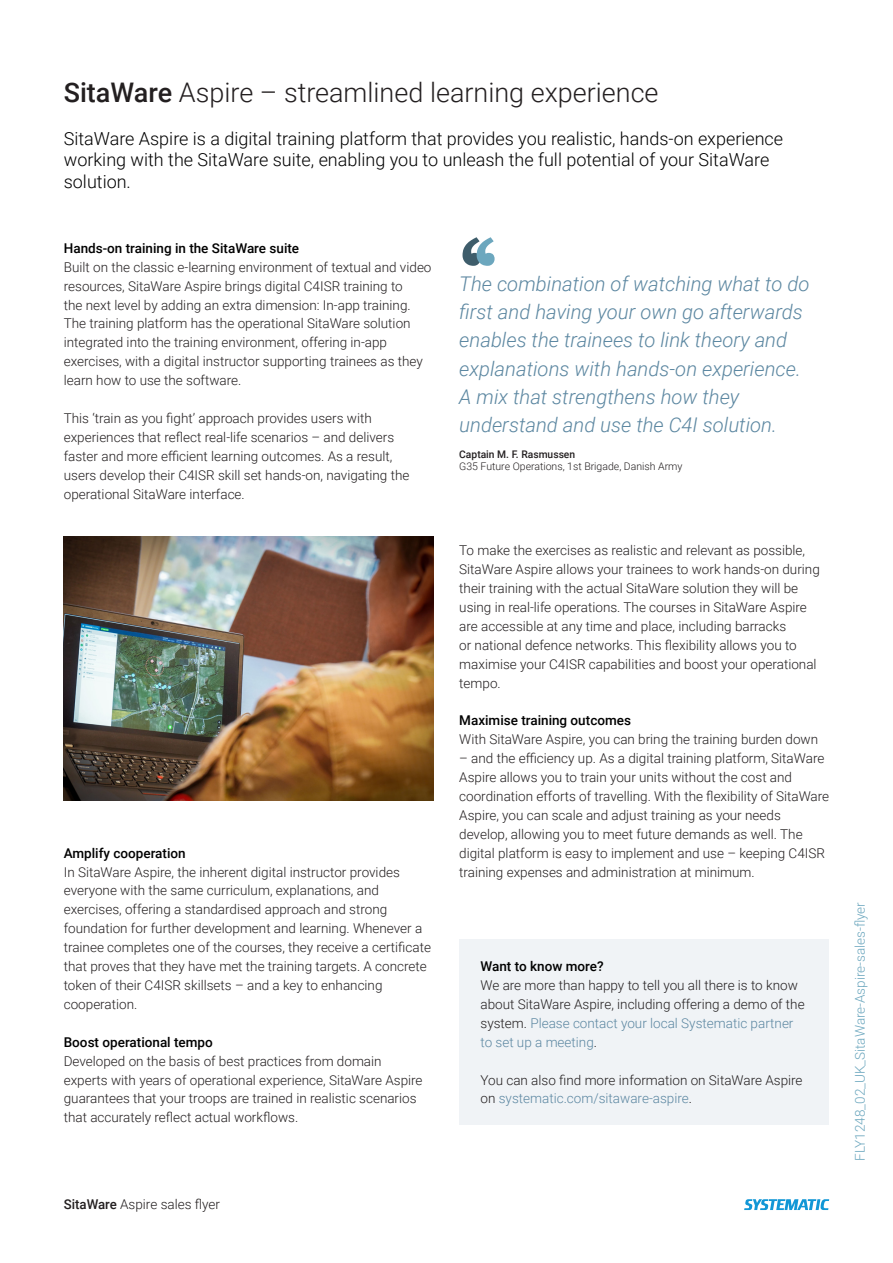
<style>
.page{position:relative;width:893px;height:1263px;background:#fff}
.page>*{position:absolute;margin:0;border:0;box-sizing:border-box;transform-origin:0 0}
.t1{font:700 105px "Euphemia UCAS";color:#3e5d6b}
.H2-black{font:300 27px "Roboto";color:#231f20}
.t2{font:italic 300 20.25px/28.3px "Roboto";color:#5c87a1}
.Lead_-_frontpage-bla{font:300 18px/21.6px "Roboto";color:#000}
.t3{font:300 13.5px/18.9px "Roboto";color:#231f20}
.Body_Heading{font:500 13.5px "Roboto";color:#000}
.t4{font:300 13.5px "Roboto";color:#6ca7be}
.Body_-_frontpage-sma{font:300 10.5px "Roboto";color:#231f20}
.Body_-_frontpage-sma-2{font:500 10.5px "Roboto";color:#231f20}
.s1{font-weight:500}
.s2{color:#6ca7be}
.s3{color:#5c87a1}
</style>
<div class="page">
<img style="left:64px;top:536px;width:370px;height:265px">
<div style="left:459px;top:939px;width:370px;height:186px;background:#f0f3f6"></div>
<svg style="left:744px;top:1199px;width:85px;height:11px"></svg>
<p class="H2-black" style="left:64px;top:73px;width:596px"><span class="s1">SitaWare</span> Aspire – streamlined learning experience</p>
<p class="Lead_-_frontpage-bla" style="left:64px;top:127px;width:721px">SitaWare Aspire is a digital training platform that provides you realistic, hands-on experience working with the SitaWare suite, enabling you to unleash the full potential of your SitaWare solution.</p>
<p class="Body_Heading" style="left:64px;top:239px;width:237px">Hands-on training in the SitaWare suite</p>
<p class="t3" style="left:64px;top:257px;width:369px">Built on the classic e-learning environment of textual and video resources, SitaWare Aspire brings digital C4ISR training to<br>the next level by adding an extra dimension: In-app training.<br>The training platform has the operational SitaWare solution integrated into the training environment, offering in-app exercises, with a digital instructor supporting trainees as they learn how to use the software.</p>
<p class="t3" style="left:64px;top:408px;width:347px">This ‘train as you fight’ approach provides users with experiences that reflect real-life scenarios – and delivers faster and more efficient learning outcomes. As a result, users develop their C4ISR skill set hands-on, navigating the operational SitaWare interface.</p>
<p class="Body_Heading" style="left:64px;top:843px;width:123px">Amplify cooperation</p>
<p class="t3" style="left:64px;top:862px;width:369px">In SitaWare Aspire, the inherent digital instructor provides everyone with the same curriculum, explanations, and exercises, offering a standardised approach and strong foundation for further development and learning. Whenever a trainee completes one of the courses, they receive a certificate that proves that they have met the training targets. A concrete token of their C4ISR skillsets – and a key to enhancing cooperation.</p>
<p class="Body_Heading" style="left:64px;top:1032px;width:151px">Boost operational tempo</p>
<p class="t3" style="left:64px;top:1051px;width:360px">Developed on the basis of best practices from domain experts with years of operational experience, SitaWare Aspire guarantees that your troops are trained in realistic scenarios that accurately reflect actual workflows.</p>
<p class="t1" style="left:459px;top:210px;width:40px">‘<span class="s2">‘</span></p>
<p class="t2" style="left:459px;top:268px;width:352px">The combination of watching what to do first and having your own go afterwards enables the trainees to link theory and explanations with hands-on experience.<br>A mix that strengthens how they understand and use the C4I solution.</p>
<p class="Body_-_frontpage-sma-2" style="left:459px;top:446px;width:117px">Captain M. F. Rasmussen</p>
<p class="Body_-_frontpage-sma" style="left:459px;top:459px;width:225px">G35 Future Operations, 1st Brigade, Danish Army</p>
<p class="t3" style="left:459px;top:540px;width:362px">To make the exercises as realistic and relevant as possible, SitaWare Aspire allows your trainees to work hands-on during their training with the actual SitaWare solution they will be using in real-life operations. The courses in SitaWare Aspire are accessible at any time and place, including barracks<br>or national defence networks. This flexibility allows you to maximise your C4ISR capabilities and boost your operational tempo.</p>
<p class="Body_Heading" style="left:459px;top:711px;width:173px">Maximise training outcomes</p>
<p class="t3" style="left:459px;top:729px;width:360px">With SitaWare Aspire, you can bring the training burden down</p>
<p class="t3" style="left:459px;top:748px;width:371px">– and the efficiency up. As a digital training platform, SitaWare Aspire allows you to train your units without the cost and coordination efforts of travelling. With the flexibility of SitaWare Aspire, you can scale and adjust training as your needs develop, allowing you to meet future demands as well. The digital platform is easy to implement and use – keeping C4ISR training expenses and administration at minimum.</p>
<p class="Body_Heading" style="left:480px;top:957px;width:125px">Want to know more?</p>
<p class="t3" style="left:480px;top:975px;width:326px">We are more than happy to tell you all there is to know about SitaWare Aspire, including offering a demo of the system. <span class="s3">Please contact your local Systematic partner to set up a meeting</span>.</p>
<p class="t3" style="left:480px;top:1070px;width:324px">You can also find more information on SitaWare Aspire on <span class="s3">systematic.com/sitaware-aspire</span>.</p>
<p class="t3" style="left:64px;top:1194px;width:158px"><span class="s1">SitaWare</span> Aspire sales flyer</p>
<p class="t4" style="left:851px;top:1161px;width:260px;rotate:-90deg">FLY1248_02_UK_SitaWare-Aspire-sales-flyer</p>
</div>
